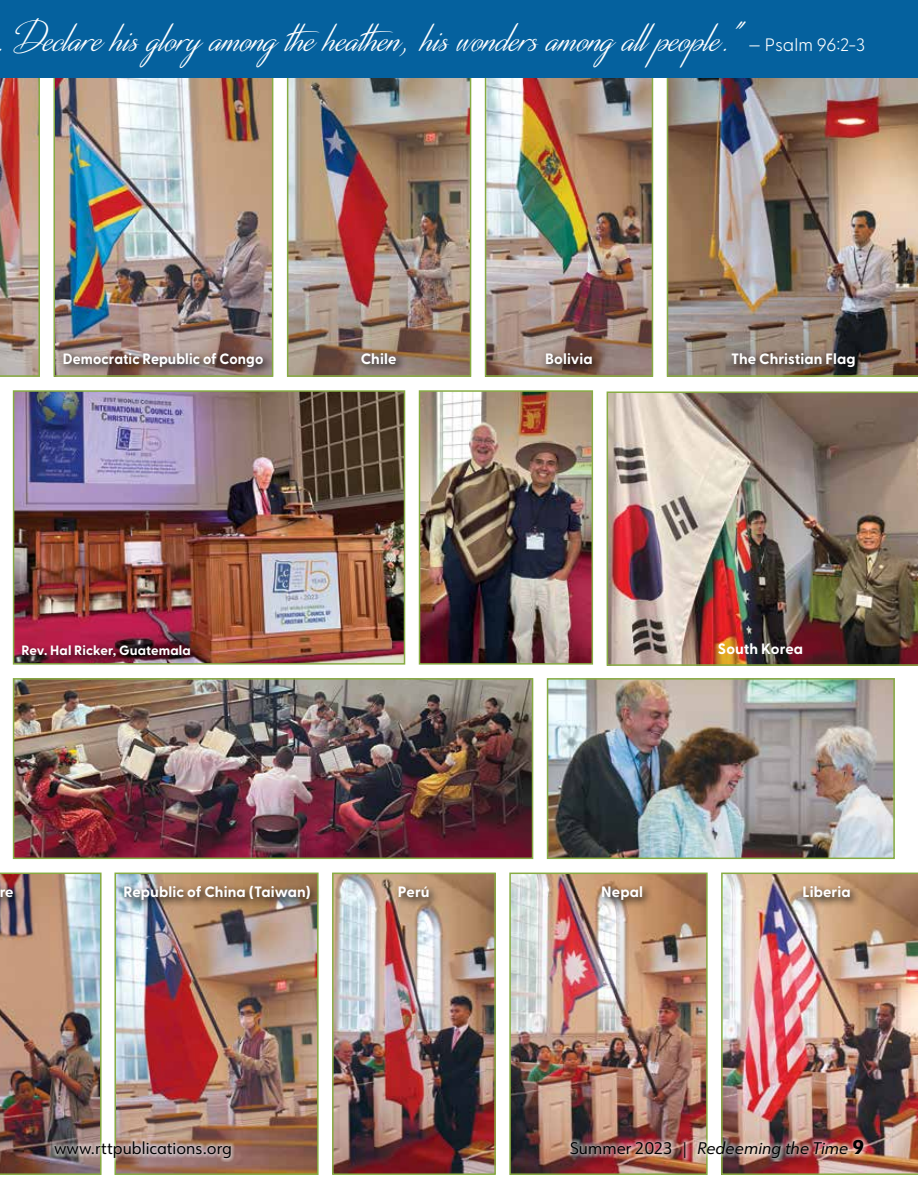
<style>
.page{position:relative;width:918px;height:1188px;background:#fff}
.page>*{position:absolute;margin:0;border:0;box-sizing:border-box;transform-origin:0 0}
.t1{font:500 49.5px "Distant Stroke";letter-spacing:.005em;color:#fff}
.t2{font:300 18px "Greycliff CF";letter-spacing:-.005em;color:#fff}
.t3{font:italic 16.5px "URW Form";color:#000}
.t4{font:16.5px "URW Form";color:#000}
.t5{font:700 15px "Greycliff CF";letter-spacing:.005em;color:#fff}
.t6{font:700 15px "Greycliff CF";letter-spacing:.005em;color:#fff;scale:.95 1}
.t7{font:700 13.5px "Greycliff CF";letter-spacing:.01em;color:#fff}
.s1{font-style:normal}
.s2{font-weight:300;font-style:normal}
.s3{font-weight:800;font-style:normal;font-size:19.5px}
</style>
<div class="page">
<img style="left:607px;top:392px;width:311px;height:274px">
<img style="left:667px;top:77px;width:251px;height:300px">
<img style="left:512px;top:876px;width:193px;height:296px">
<div style="left:509px;top:873px;width:199px;height:302px;border:2px solid #87ac42"></div>
<img style="left:488px;top:77px;width:162px;height:297px">
<div style="left:485px;top:74px;width:168px;height:303px;border:2px solid #87ac42"></div>
<img style="left:721px;top:873px;width:197px;height:302px">
<img style="left:335px;top:876px;width:158px;height:296px">
<div style="left:332px;top:873px;width:164px;height:302px;border:2px solid #87ac42"></div>
<img style="left:56px;top:77px;width:214px;height:297px">
<div style="left:53px;top:74px;width:220px;height:303px;border:2px solid #87ac42"></div>
<img style="left:0;top:77px;width:40px;height:300px">
<img style="left:0;top:873px;width:102px;height:302px">
<img style="left:117px;top:876px;width:199px;height:296px">
<div style="left:114px;top:873px;width:205px;height:302px;border:2px solid #87ac42"></div>
<img style="left:290px;top:77px;width:178px;height:297px">
<div style="left:287px;top:74px;width:184px;height:303px;border:2px solid #87ac42"></div>
<div style="left:0;top:0;width:918px;height:77px;background:#05619e"></div>
<svg style="left:58px;top:348px;width:215px;height:29px;background:#867369"></svg>
<svg style="left:356px;top:348px;width:51px;height:26px"></svg>
<svg style="left:541px;top:348px;width:62px;height:27px;background:#70564b"></svg>
<svg style="left:727px;top:348px;width:139px;height:29px;background:#685d50"></svg>
<svg style="left:0;top:882px;width:24px;height:28px"></svg>
<img style="left:119px;top:881px;width:200px;height:29px">
<svg style="left:394px;top:881px;width:46px;height:27px"></svg>
<svg style="left:597px;top:882px;width:56px;height:28px;background:#ac8c71"></svg>
<svg style="left:798px;top:882px;width:63px;height:26px;background:#b19072"></svg>
<img style="left:50px;top:1137px;width:818px;height:25px">
<img style="left:16px;top:393px;width:386px;height:269px">
<div style="left:13px;top:390px;width:392px;height:275px;border:2px solid #87ac42"></div>
<img style="left:16px;top:681px;width:514px;height:175px">
<div style="left:13px;top:678px;width:520px;height:181px;border:2px solid #87ac42"></div>
<img style="left:422px;top:393px;width:168px;height:269px">
<div style="left:419px;top:390px;width:174px;height:275px;border:2px solid #87ac42"></div>
<img style="left:550px;top:681px;width:342px;height:175px">
<div style="left:547px;top:678px;width:348px;height:181px;border:2px solid #87ac42"></div>
<img style="left:17px;top:640px;width:184px;height:25px">
<h1 class="t1" style="left:14px;top:12px;width:732px">Declare his glory among the heathen, his wonders among all people."</h1>
<p class="t2" style="left:749px;top:31px;width:118px">— Psalm 96:2-3</p>
<p class="t6" style="left:63px;top:347px;width:212px">Democratic Republic of Congo</p>
<p class="t5" style="left:361px;top:347px;width:37px">Chile</p>
<p class="t5" style="left:545px;top:347px;width:49px">Bolivia</p>
<p class="t5" style="left:731px;top:347px;width:126px">The Christian Flag</p>
<p class="t7" style="left:21px;top:640px;width:171px">Rev. Hal Ricker, Guatemala</p>
<p class="t5" style="left:718px;top:637px;width:87px">South Korea</p>
<p class="t5" style="left:-1px;top:881px;width:16px">re</p>
<p class="t5" style="left:123px;top:881px;width:189px">Republic of China (Taiwan)</p>
<p class="t5" style="left:398px;top:881px;width:33px">Perú</p>
<p class="t5" style="left:601px;top:881px;width:43px">Nepal</p>
<p class="t5" style="left:803px;top:881px;width:50px">Liberia</p>
<p class="t4" style="left:54px;top:1137px;width:180px">www.rttpublications.org</p>
<p class="t3" style="left:570px;top:1137px;width:296px"><span class="s1">Summer 2023</span> <span class="s2">|</span> Redeeming the Time <span class="s3">9</span></p>
</div>
